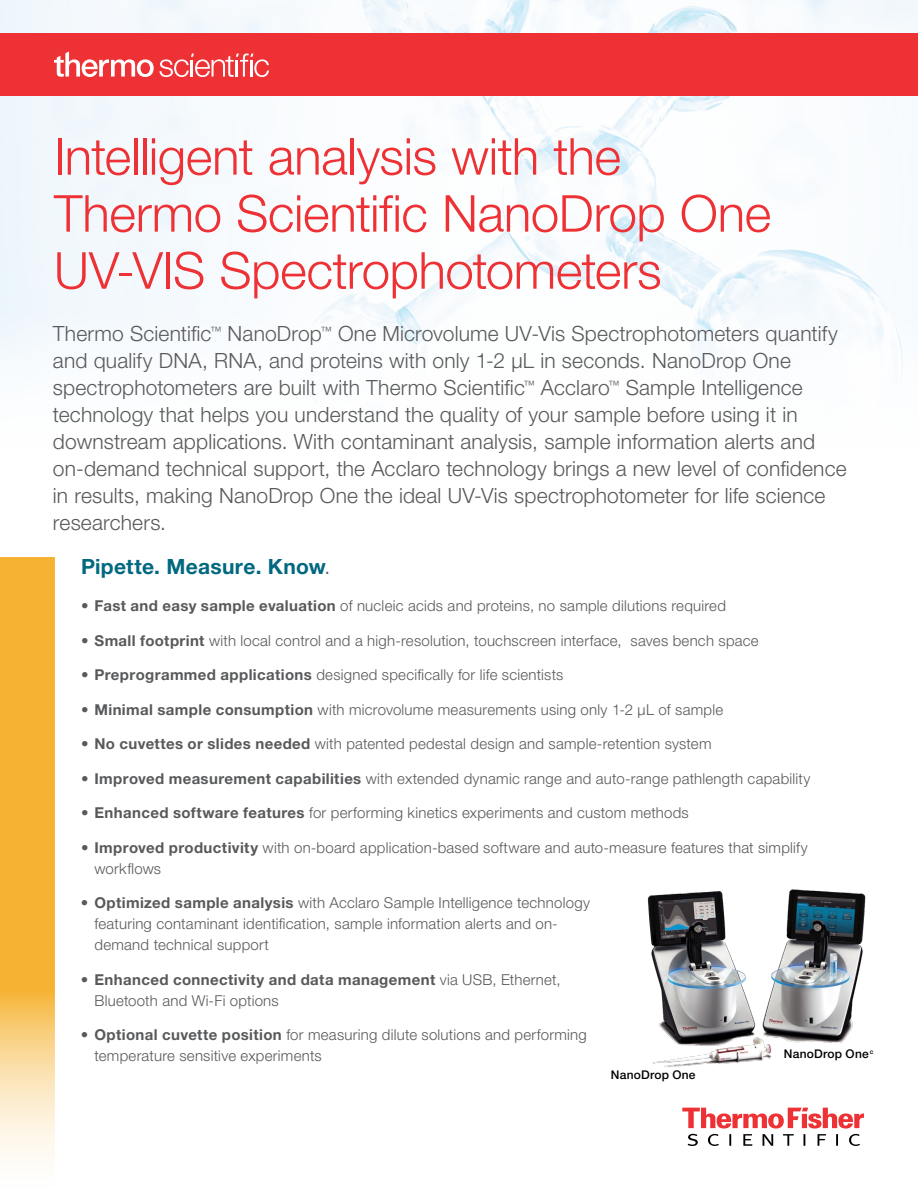
<style>
.page{position:relative;width:918px;height:1188px;background:#fff}
.page>*{position:absolute;margin:0;border:0;box-sizing:border-box;transform-origin:0 0}
.t1{font:300 51px/57px "Helvetica Neue LTW1 G";letter-spacing:-.01em;color:#ee3134}
.t2{font:300 21px/27px "Helvetica Neue LTW1 G";letter-spacing:.01em;color:#58595b}
.t3{font:700 21px "Helvetica Neue LTW1 G";letter-spacing:.015em;color:#006880}
.t4{font:300 15px/21px "Helvetica Neue LTW1 G";letter-spacing:.015em;color:#58595b}
.t5{font:500 12px "Helvetica Neue LTW1 G";letter-spacing:.02em;color:#000}
.s1{font-weight:300;color:#58595b}
.s2{font-weight:700}
</style>
<div class="page">
<img style="left:0;top:0;width:918px;height:399px">
<svg style="left:0;top:557px;width:55px;height:603px;background:#f7bf54"></svg>
<img style="left:647px;top:889px;width:219px;height:178px">
<div style="left:0;top:33px;width:918px;height:63px;background:#ee3134"></div>
<svg style="left:54px;top:51px;width:215px;height:26px"></svg>
<svg style="left:682px;top:1108px;width:182px;height:38px"></svg>
<h1 class="t1" style="left:54px;top:128px;width:719px">Intelligent analysis with the<br>Thermo Scientific NanoDrop One<br>UV-VIS Spectrophotometers</h1>
<p class="t2" style="left:53px;top:320px;width:795px">Thermo Scientific<sup>™</sup> NanoDrop<sup>™</sup> One Microvolume UV-Vis Spectrophotometers quantify and qualify DNA, RNA, and proteins with only 1-2 μL in seconds. NanoDrop One spectrophotometers are built with Thermo Scientific<sup>™</sup> Acclaro<sup>™</sup> Sample Intelligence technology that helps you understand the quality of your sample before using it in downstream applications. With contaminant analysis, sample information alerts and on-demand technical support, the Acclaro technology brings a new level of confidence in results, making NanoDrop One the ideal UV-Vis spectrophotometer for life science researchers.</p>
<h2 class="t3" style="left:81px;top:554px;width:251px">Pipette. Measure. Know<span class="s1">.</span></h2>
<p class="t4" style="left:81px;top:595px;width:647px"><span class="s2">• Fast and easy sample evaluation</span> of nucleic acids and proteins, no sample dilutions required</p>
<p class="t4" style="left:81px;top:630px;width:679px"><span class="s2">• Small footprint</span> with local control and a high-resolution, touchscreen interface, saves bench space</p>
<p class="t4" style="left:81px;top:664px;width:484px"><span class="s2">• Preprogrammed applications</span> designed specifically for life scientists</p>
<p class="t4" style="left:81px;top:699px;width:644px"><span class="s2">• Minimal sample consumption</span> with microvolume measurements using only 1-2 µL of sample</p>
<p class="t4" style="left:81px;top:733px;width:632px"><span class="s2">• No cuvettes or slides needed</span> with patented pedestal design and sample-retention system</p>
<p class="t4" style="left:81px;top:768px;width:731px"><span class="s2">• Improved measurement capabilities</span> with extended dynamic range and auto-range pathlength capability</p>
<p class="t4" style="left:81px;top:802px;width:609px"><span class="s2">• Enhanced software features</span> for performing kinetics experiments and custom methods</p>
<p class="t4" style="left:94px;top:837px;width:715px;text-indent:-13px"><span class="s2">• Improved productivity</span> with on-board application-based software and auto-measure features that simplify workflows</p>
<p class="t4" style="left:94px;top:892px;width:497px;text-indent:-14px"><span class="s2">• Optimized sample analysis</span> with Acclaro Sample Intelligence technology featuring contaminant identification, sample information alerts and on&shy;demand technical support</p>
<p class="t4" style="left:94px;top:969px;width:468px;text-indent:-14px"><span class="s2">• Enhanced connectivity and data management</span> via USB, Ethernet,<br>Bluetooth and Wi-Fi options</p>
<p class="t4" style="left:94px;top:1024px;width:494px;text-indent:-14px"><span class="s2">• Optional cuvette position</span> for measuring dilute solutions and performing temperature sensitive experiments</p>
<p class="t5" style="left:611px;top:1067px;width:86px">NanoDrop One</p>
<p class="t5" style="left:784px;top:1046px;width:91px">NanoDrop One <sup>c</sup></p>
</div>
